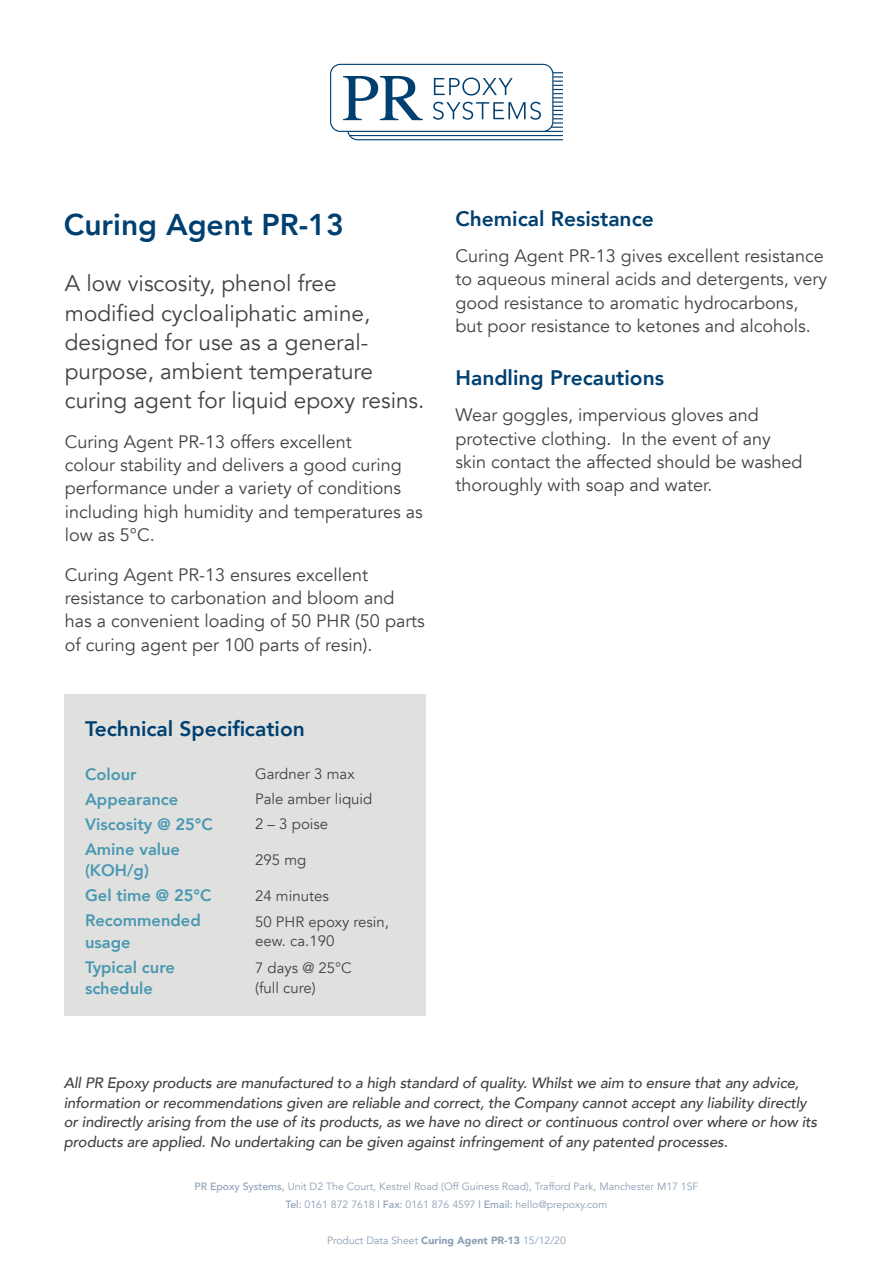
<style>
.page{position:relative;width:893px;height:1263px;background:#fff}
.page>*{position:absolute;margin:0;border:0;box-sizing:border-box;transform-origin:0 0}
.t1{font:800 30px "Avenir";color:#004071}
.t2{font:22.5px/29.2px "Avenir";color:#424242}
.t3{font:800 21px "Avenir";color:#004071}
.t4{font:18px/23.4px "Avenir";color:#424242}
.t5{font:800 16.5px/21.5px "Avenir";color:#4a98b2}
.t6{font:italic 500 15px/19.5px "Avenir";letter-spacing:-.01em;color:#424242}
.t7{font:15px/19.5px "Avenir";color:#424242}
.t8{font:10.5px/18px "Avenir";color:#8b9fb5;text-align:center}
.s1{font-weight:500}
.s2{font-weight:900}
</style>
<div class="page">
<svg style="left:330px;top:64px;width:233px;height:76px"></svg>
<div style="left:64px;top:694px;width:361px;height:321px;background:#e0e1df"></div>
<h1 class="t1" style="left:64px;top:201px;width:281px">Curing Agent PR-13</h1>
<p class="t2" style="left:65px;top:269px;width:361px">A low viscosity, phenol free modified cycloaliphatic amine, designed for use as a general&shy;purpose, ambient temperature curing agent for liquid epoxy resins.</p>
<p class="t4" style="left:65px;top:430px;width:359px">Curing Agent PR-13 offers excellent<br>colour stability and delivers a good curing performance under a variety of conditions including high humidity and temperatures as low as 5°C.</p>
<p class="t4" style="left:65px;top:563px;width:362px">Curing Agent PR-13 ensures excellent resistance to carbonation and bloom and has a convenient loading of 50 PHR (50 parts of curing agent per 100 parts of resin).</p>
<p class="t3" style="left:85px;top:712px;width:221px">Technical Specification</p>
<p class="t5" style="left:85px;top:763px;width:53px">Colour</p>
<p class="t7" style="left:255px;top:764px;width:101px">Gardner 3 max</p>
<p class="t5" style="left:85px;top:788px;width:95px">Appearance</p>
<p class="t7" style="left:255px;top:789px;width:119px">Pale amber liquid</p>
<p class="t5" style="left:85px;top:813px;width:129px">Viscosity @ 25°C</p>
<p class="t7" style="left:255px;top:814px;width:75px">2 – 3 poise</p>
<p class="t5" style="left:85px;top:838px;width:97px">Amine value (KOH/g)</p>
<p class="t7" style="left:255px;top:850px;width:53px">295 mg</p>
<p class="t5" style="left:85px;top:885px;width:128px">Gel time @ 25°C</p>
<p class="t7" style="left:255px;top:886px;width:75px">24 minutes</p>
<p class="t5" style="left:85px;top:910px;width:117px">Recommended usage</p>
<p class="t7" style="left:255px;top:912px;width:135px">50 PHR epoxy resin, eew. ca.190</p>
<p class="t5" style="left:85px;top:956px;width:91px">Typical cure schedule</p>
<p class="t7" style="left:255px;top:958px;width:98px">7 days @ 25°C (full cure)</p>
<p class="t3" style="left:455px;top:202px;width:200px">Chemical Resistance</p>
<p class="t4" style="left:455px;top:244px;width:373px">Curing Agent PR-13 gives excellent resistance to aqueous mineral acids and detergents, very good resistance to aromatic hydrocarbons, but poor resistance to ketones and alcohols.</p>
<p class="t3" style="left:455px;top:361px;width:210px">Handling Precautions</p>
<p class="t4" style="left:455px;top:404px;width:349px">Wear goggles, impervious gloves and protective clothing. In the event of any skin contact the affected should be washed thoroughly with soap and water.</p>
<p class="t6" style="left:64px;top:1073px;width:755px">All PR Epoxy products are manufactured to a high standard of quality. Whilst we aim to ensure that any advice, information or recommendations given are reliable and correct, the Company cannot accept any liability directly or indirectly arising from the use of its products, as we have no direct or continuous control over where or how its products are applied. No undertaking can be given against infringement of any patented processes.</p>
<p class="t8" style="left:194px;top:1177px;width:505px"><span class="s1">PR Epoxy Systems,</span> Unit D2 The Court, Kestrel Road (Off Guiness Road), Trafford Park, Manchester M17 1SF<br><span class="s1">Tel:</span> 0161 872 7618 <span class="s1">| Fax:</span> 0161 876 4597 <span class="s1">| Email:</span> hello@prepoxy.com</p>
<p class="t8" style="left:327px;top:1231px;width:240px">Product Data Sheet <span class="s2">Curing Agent PR-13</span> 15/12/20</p>
</div>
